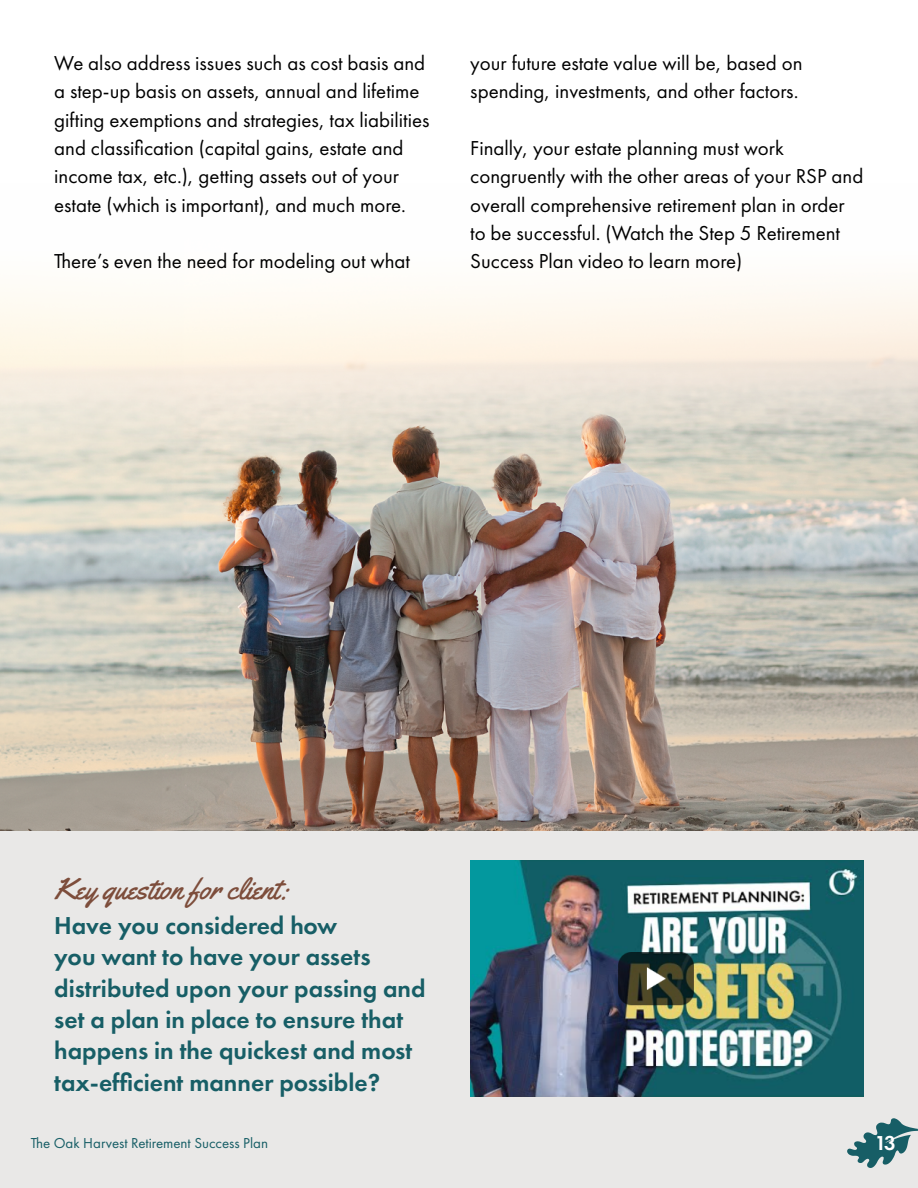
<style>
.page{position:relative;width:918px;height:1188px;background:#fff}
.page>*{position:absolute;margin:0;border:0;box-sizing:border-box;transform-origin:0 0}
.t1{font:29.85px "Yellowtail";color:#7d4d3b}
.t2{font:600 25.35px/31.3px "Futura PT";color:#175e66}
.t3{font:20.85px/28.3px "Futura PT";color:#000}
.t4{font:600 20.85px "Futura PT";color:#fff}
.t5{font:15px "Futura PT";color:#175e66}
</style>
<div class="page">
<img style="left:0;top:285px;width:918px;height:547px">
<div style="left:0;top:832px;width:918px;height:356px;background:#e9e8e7"></div>
<svg style="left:847px;top:1118px;width:71px;height:50px"></svg>
<img style="left:470px;top:861px;width:394px;height:236px">
<p class="t3" style="left:54px;top:49px;width:377px">We also address issues such as cost basis and a step-up basis on assets, annual and lifetime gifting exemptions and strategies, tax liabilities and classification (capital gains, estate and income tax, etc.), getting assets out of your estate (which is important), and much more.</p>
<p class="t3" style="left:54px;top:247px;width:357px">There’s even the need for modeling out what</p>
<p class="t3" style="left:470px;top:49px;width:334px">your future estate value will be, based on spending, investments, and other factors.</p>
<p class="t3" style="left:470px;top:134px;width:395px">Finally, your estate planning must work congruently with the other areas of your RSP and overall comprehensive retirement plan in order to be successful. (Watch the Step 5 Retirement Success Plan video to learn more)</p>
<h1 class="t1" style="left:54px;top:870px;width:237px">Key question for client:</h1>
<p class="t2" style="left:54px;top:909px;width:373px">Have you considered how<br>you want to have your assets distributed upon your passing and set a plan in place to ensure that happens in the quickest and most tax-efficient manner possible?</p>
<p class="t5" style="left:31px;top:1134px;width:239px">The Oak Harvest Retirement Success Plan</p>
<p class="t4" style="left:875px;top:1130px;width:23px">13</p>
</div>
